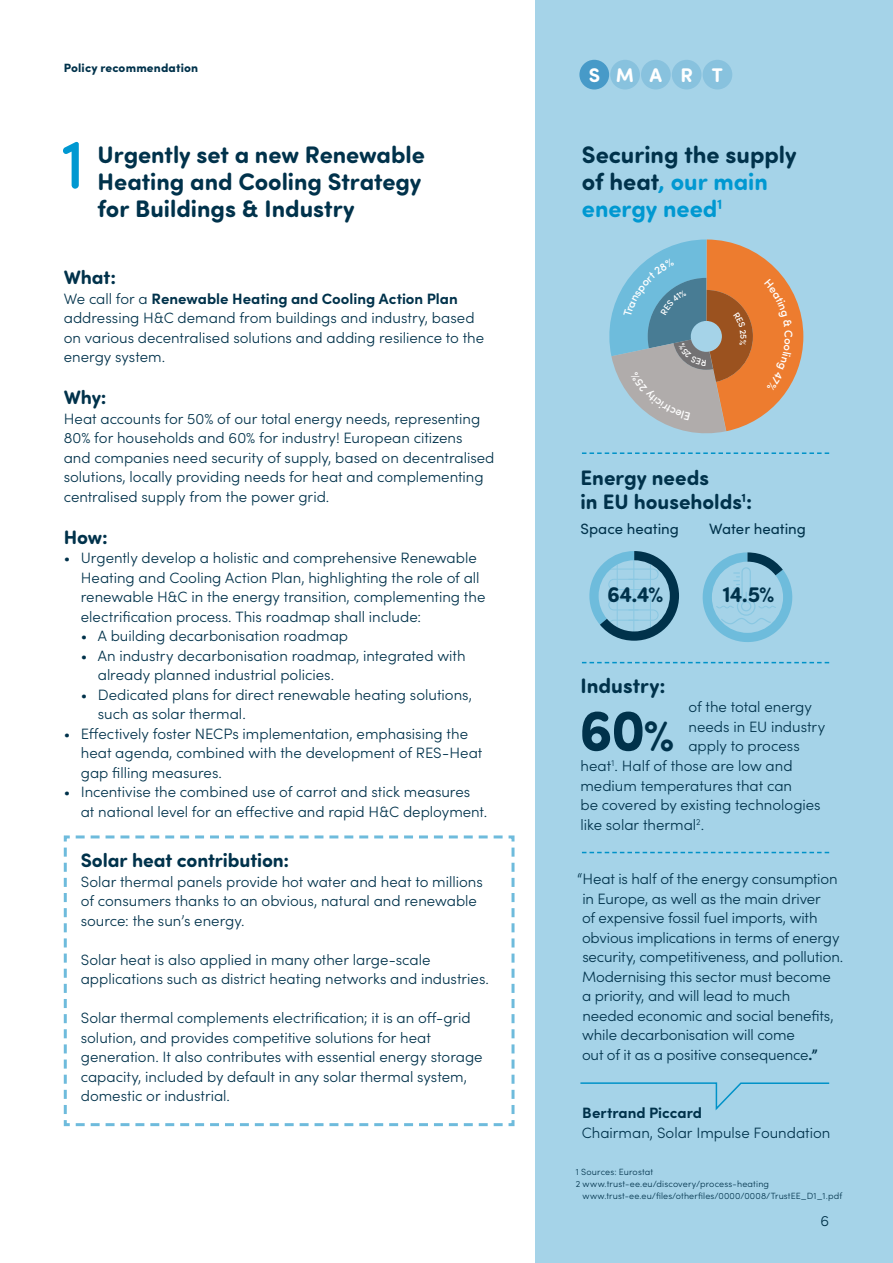
<style>
.page{position:relative;width:893px;height:1263px;background:#fff}
.page>*{position:absolute;margin:0;border:0;box-sizing:border-box;transform-origin:0 0}
.t1{font:500 70.65px "Sofia Pro Soft";color:#0098d1}
.t2{font:700 58.5px "Sofia Pro Soft";color:#00324b}
.t3{font:700 24px/27px "Sofia Pro Soft";color:#00324b}
.t4{font:700 22.2px "Sofia Pro Soft";color:#00324b}
.t5{font:700 21px/24px "Sofia Pro Soft";color:#00324b}
.t6{font:700 19.8px "Sofia Pro Soft";color:#fff}
.t7{font:700 19.5px "Sofia Pro Soft";letter-spacing:-.005em;color:#00324b}
.t8{font:300 15px/19.5px "Sofia Pro";color:#00324b}
.t9{font:15px "Sofia Pro";color:#00324b}
.t10{font:700 15px "Sofia Pro";color:#00324b}
.t11{font:900 12px "Sofia Pro";letter-spacing:.01em;color:#00324b}
.t12{font:300 9px "Sofia Pro";letter-spacing:.015em;color:#00324b}
.s1{font-weight:700}
.s2{color:#0098d1}
.s3{font-size:45px}
</style>
<div class="page">
<div style="left:536px;top:0;width:357px;height:1263px;background:#a5d3e8"></div>
<svg style="left:63px;top:835px;width:452px;height:292px"></svg>
<svg style="left:589px;top:551px;width:90px;height:90px"></svg>
<svg style="left:702px;top:552px;width:91px;height:90px"></svg>
<svg style="left:580px;top:1082px;width:250px;height:29px"></svg>
<svg style="left:582px;top:852px;width:247px;height:1px"></svg>
<svg style="left:582px;top:662px;width:247px;height:1px"></svg>
<svg style="left:582px;top:452px;width:247px;height:2px"></svg>
<div style="left:579px;top:60px;width:30px;height:29px;background:#479ac8;border-radius:50%"></div>
<div style="left:610px;top:60px;width:30px;height:29px;background:#88c2de;border-radius:50%"></div>
<div style="left:641px;top:60px;width:30px;height:29px;background:#88c2de;border-radius:50%"></div>
<div style="left:672px;top:60px;width:29px;height:29px;background:#88c2de;border-radius:50%"></div>
<div style="left:703px;top:60px;width:29px;height:29px;background:#88c2de;border-radius:50%"></div>
<svg style="left:609px;top:239px;width:194px;height:195px"></svg>
<p class="t11" style="left:64px;top:59px;width:136px">Policy recommendation</p>
<h1 class="t1" style="left:61px;top:112px;width:26px">1</h1>
<h3 class="t3" style="left:98px;top:139px;width:329px">Urgently set a new Renewable<br>Heating and Cooling Strategy for Buildings &amp; Industry</h3>
<h3 class="t7" style="left:64px;top:263px;width:54px">What:</h3>
<p class="t8" style="left:64px;top:288px;width:422px">We call for a <span class="s1">Renewable Heating and Cooling Action Plan </span>addressing H&amp;C demand from buildings and industry, based on various decentralised solutions and adding resilience to the energy system.</p>
<h3 class="t7" style="left:64px;top:383px;width:44px">Why:</h3>
<p class="t8" style="left:64px;top:408px;width:432px">Heat accounts for 50% of our total energy needs, representing 80% for households and 60% for industry! European citizens<br>and companies need security of supply, based on decentralised solutions, locally providing needs for heat and complementing centralised supply from the power grid.</p>
<h3 class="t7" style="left:64px;top:523px;width:46px">How:</h3>
<p class="t8" style="left:81px;top:547px;width:406px;text-indent:-17px">• Urgently develop a holistic and comprehensive Renewable Heating and Cooling Action Plan, highlighting the role of all renewable H&amp;C in the energy transition, complementing the electrification process. This roadmap shall include:</p>
<p class="t8" style="left:81px;top:625px;width:269px">• A building decarbonisation roadmap</p>
<p class="t8" style="left:98px;top:645px;width:369px;text-indent:-17px">• An industry decarbonisation roadmap, integrated with already planned industrial policies.</p>
<p class="t8" style="left:98px;top:684px;width:376px;text-indent:-17px">• Dedicated plans for direct renewable heating solutions, such as solar thermal.</p>
<p class="t8" style="left:81px;top:723px;width:403px;text-indent:-17px">• Effectively foster NECPs implementation, emphasising the heat agenda, combined with the development of RES-Heat gap filling measures.</p>
<p class="t8" style="left:81px;top:781px;width:408px;text-indent:-17px">• Incentivise the combined use of carrot and stick measures at national level for an effective and rapid H&amp;C deployment.</p>
<h3 class="t7" style="left:81px;top:846px;width:210px">Solar heat contribution:</h3>
<p class="t8" style="left:81px;top:871px;width:403px">Solar thermal panels provide hot water and heat to millions of consumers thanks to an obvious, natural and renewable source: the sun’s energy.</p>
<p class="t8" style="left:81px;top:949px;width:410px">Solar heat is also applied in many other large-scale applications such as district heating networks and industries.</p>
<p class="t8" style="left:81px;top:1007px;width:403px">Solar thermal complements electrification; it is an off-grid solution, and provides competitive solutions for heat generation. It also contributes with essential energy storage capacity, included by default in any solar thermal system, domestic or industrial.</p>
<h3 class="t6" style="left:589px;top:60px;width:136px">S M A R T</h3>
<h3 class="t3" style="left:582px;top:139px;width:216px">Securing the supply of heat<span class="s2">, our main energy need</span><sup>1</sup></h3>
<h3 class="t5" style="left:580px;top:464px;width:173px">Energy needs<br>in EU households<sup>1</sup>:</h3>
<p class="t9" style="left:580px;top:518px;width:100px">Space heating</p>
<p class="t9" style="left:709px;top:518px;width:98px">Water heating</p>
<h3 class="t4" style="left:607px;top:578px;width:58px">64.4%</h3>
<h3 class="t4" style="left:722px;top:578px;width:54px">14.5%</h3>
<h3 class="t5" style="left:580px;top:672px;width:87px">Industry:</h3>
<p class="t8" style="left:688px;top:697px;width:125px">of the total energy</p>
<p class="t8" style="left:688px;top:716px;width:138px">needs in EU industry</p>
<p class="t8" style="left:688px;top:736px;width:113px">apply to process</p>
<p class="t8" style="left:580px;top:755px;width:214px">heat<sup>1</sup>. Half of those are low and</p>
<p class="t8" style="left:580px;top:775px;width:213px">medium temperatures that can</p>
<p class="t8" style="left:580px;top:794px;width:242px">be covered by existing technologies</p>
<p class="t8" style="left:580px;top:814px;width:125px">like solar thermal<sup>2</sup>.</p>
<h2 class="t2" style="left:579px;top:687px;width:97px">60<span class="s3">%</span></h2>
<p class="t8" style="left:582px;top:868px;width:263px;text-indent:-5px">“Heat is half of the energy consumption in Europe, as well as the main driver<br>of expensive fossil fuel imports, with obvious implications in terms of energy security, competitiveness, and pollution.<br>Modernising this sector must become a priority, and will lead to much needed economic and social benefits, while decarbonisation will come<br>out of it as a positive consequence<span class="s1">.”</span></p>
<p class="t10" style="left:582px;top:1102px;width:121px">Bertrand Piccard</p>
<p class="t8" style="left:582px;top:1122px;width:250px">Chairman, Solar Impulse Foundation</p>
<p class="t12" style="left:576px;top:1165px;width:79px">1 Sources: Eurostat</p>
<p class="t12" style="left:576px;top:1177px;width:195px">2 www.trust-ee.eu/discovery/process-heating</p>
<p class="t12" style="left:583px;top:1189px;width:261px">www.trust-ee.eu/files/otherfiles/0000/0008/TrustEE_D1_1.pdf</p>
<p class="t8" style="left:820px;top:1210px;width:10px">6</p>
</div>
